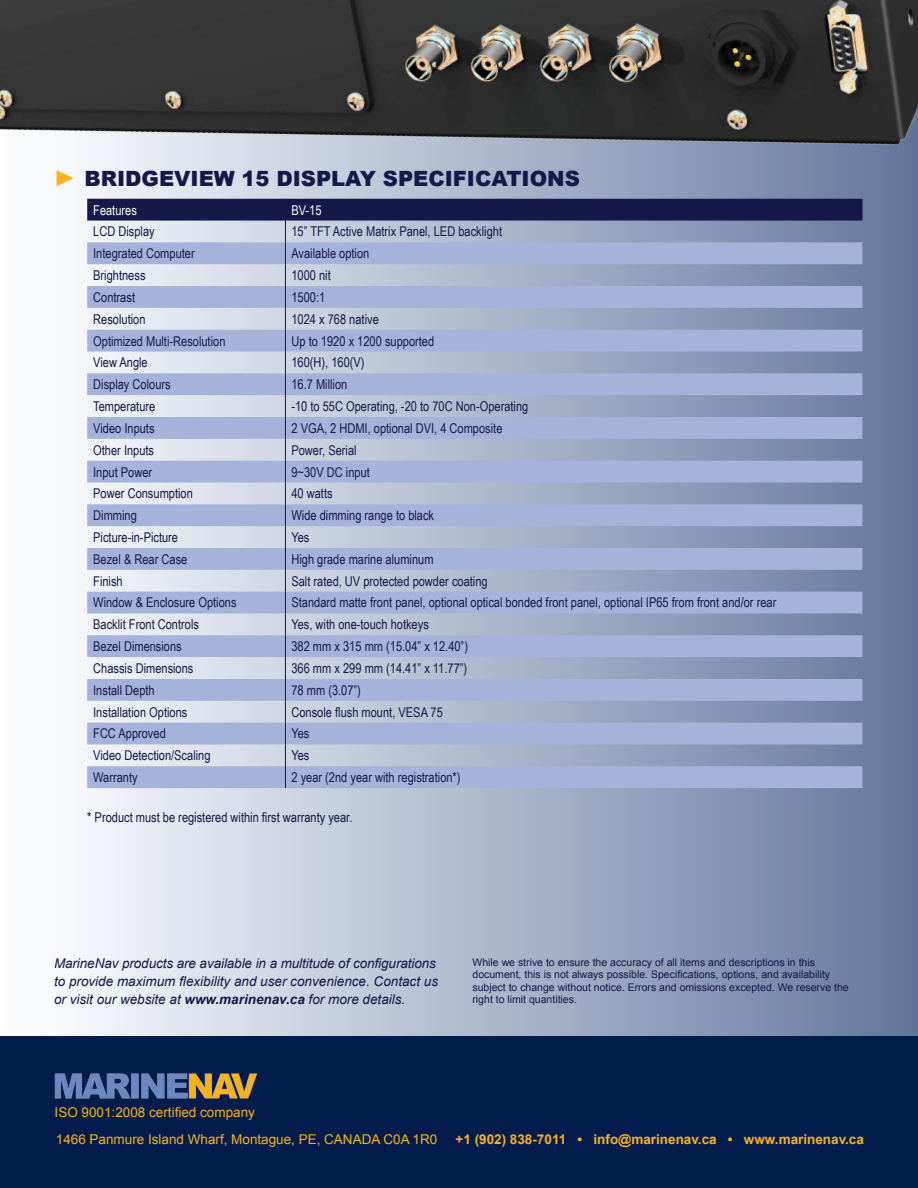
<style>
.page{position:relative;width:918px;height:1188px;background:#fff}
.page>*{position:absolute;margin:0;border:0;box-sizing:border-box;transform-origin:0 0}
.t1{font:900 21px "Arial";color:#17184a}
.t2{font:13.5px "Arial Narrow";color:#17184a}
.t3{font:italic 13.5px/18px "Arial";color:#17184a}
.t4{font:13.5px/26.5px "Arial";color:#f9b217}
.t5{font:700 13.5px "Arial";color:#f9b217}
.t6{font:13.5px "Arial Narrow";color:#fff}
.t7{font:10.5px/12.6px "Arial";color:#17184a}
.s1{font-family:"Minion Pro";font-weight:400;font-size:34.2px;color:#f9b217}
.s2{font-weight:700}
</style>
<div class="page">
<div style="left:0;top:0;width:918px;height:1188px;background:linear-gradient(to right,#fff,#63769c)"></div>
<div style="left:0;top:1037px;width:918px;height:151px;background:#031c4c"></div>
<img style="left:54px;top:1073px;width:204px;height:26px">
<img style="left:0;top:0;width:918px;height:334px">
<svg style="left:87px;top:199px;width:775px;height:589px;background:#a4b0ce"></svg>
<h1 class="t1" style="left:54px;top:164px;width:527px"><span class="s1">▶</span> BRIDGEVIEW 15 DISPLAY SPECIFICATIONS</h1>
<p class="t6" style="left:93px;top:200px;width:45px">Features</p>
<p class="t6" style="left:291px;top:200px;width:32px">BV-15</p>
<p class="t2" style="left:93px;top:222px;width:63px">LCD Display</p>
<p class="t2" style="left:291px;top:222px;width:212px">15” TFT Active Matrix Panel, LED backlight</p>
<p class="t2" style="left:93px;top:244px;width:103px">Integrated Computer</p>
<p class="t2" style="left:291px;top:244px;width:79px">Available option</p>
<p class="t2" style="left:93px;top:265px;width:54px">Brightness</p>
<p class="t2" style="left:291px;top:265px;width:41px">1000 nit</p>
<p class="t2" style="left:93px;top:287px;width:43px">Contrast</p>
<p class="t2" style="left:291px;top:287px;width:35px">1500:1</p>
<p class="t2" style="left:93px;top:309px;width:54px">Resolution</p>
<p class="t2" style="left:291px;top:309px;width:89px">1024 x 768 native</p>
<p class="t2" style="left:93px;top:331px;width:134px">Optimized Multi-Resolution</p>
<p class="t2" style="left:291px;top:331px;width:144px">Up to 1920 x 1200 supported</p>
<p class="t2" style="left:93px;top:353px;width:56px">View Angle</p>
<p class="t2" style="left:291px;top:353px;width:75px">160(H), 160(V)</p>
<p class="t2" style="left:93px;top:375px;width:79px">Display Colours</p>
<p class="t2" style="left:291px;top:375px;width:57px">16.7 Million</p>
<p class="t2" style="left:93px;top:396px;width:64px">Temperature</p>
<p class="t2" style="left:291px;top:396px;width:238px">-10 to 55C Operating, -20 to 70C Non-Operating</p>
<p class="t2" style="left:93px;top:418px;width:63px">Video Inputs</p>
<p class="t2" style="left:291px;top:418px;width:213px">2 VGA, 2 HDMI, optional DVI, 4 Composite</p>
<p class="t2" style="left:93px;top:440px;width:62px">Other Inputs</p>
<p class="t2" style="left:291px;top:440px;width:67px">Power, Serial</p>
<p class="t2" style="left:93px;top:462px;width:61px">Input Power</p>
<p class="t2" style="left:291px;top:462px;width:80px">9~30V DC input</p>
<p class="t2" style="left:93px;top:484px;width:101px">Power Consumption</p>
<p class="t2" style="left:291px;top:484px;width:43px">40 watts</p>
<p class="t2" style="left:93px;top:506px;width:45px">Dimming</p>
<p class="t2" style="left:291px;top:506px;width:144px">Wide dimming range to black</p>
<p class="t2" style="left:93px;top:527px;width:86px">Picture-in-Picture</p>
<p class="t2" style="left:291px;top:527px;width:20px">Yes</p>
<p class="t2" style="left:93px;top:549px;width:96px">Bezel &amp; Rear Case</p>
<p class="t2" style="left:291px;top:549px;width:144px">High grade marine aluminum</p>
<p class="t2" style="left:93px;top:571px;width:31px">Finish</p>
<p class="t2" style="left:291px;top:571px;width:198px">Salt rated, UV protected powder coating</p>
<p class="t2" style="left:93px;top:593px;width:145px">Window &amp; Enclosure Options</p>
<p class="t2" style="left:291px;top:593px;width:486px">Standard matte front panel, optional optical bonded front panel, optional IP65 from front and/or rear</p>
<p class="t2" style="left:93px;top:615px;width:107px">Backlit Front Controls</p>
<p class="t2" style="left:291px;top:615px;width:139px">Yes, with one-touch hotkeys</p>
<p class="t2" style="left:93px;top:636px;width:90px">Bezel Dimensions</p>
<p class="t2" style="left:291px;top:636px;width:178px">382 mm x 315 mm (15.04” x 12.40”)</p>
<p class="t2" style="left:93px;top:658px;width:102px">Chassis Dimensions</p>
<p class="t2" style="left:291px;top:658px;width:177px">366 mm x 299 mm (14.41” x 11.77”)</p>
<p class="t2" style="left:93px;top:680px;width:63px">Install Depth</p>
<p class="t2" style="left:291px;top:680px;width:71px">78 mm (3.07”)</p>
<p class="t2" style="left:93px;top:702px;width:96px">Installation Options</p>
<p class="t2" style="left:291px;top:702px;width:153px">Console flush mount, VESA 75</p>
<p class="t2" style="left:93px;top:724px;width:74px">FCC Approved</p>
<p class="t2" style="left:291px;top:724px;width:20px">Yes</p>
<p class="t2" style="left:93px;top:746px;width:119px">Video Detection/Scaling</p>
<p class="t2" style="left:291px;top:746px;width:20px">Yes</p>
<p class="t2" style="left:93px;top:767px;width:46px">Warranty</p>
<p class="t2" style="left:291px;top:767px;width:171px">2 year (2nd year with registration*)</p>
<p class="t2" style="left:87px;top:807px;width:267px">* Product must be registered within first warranty year.</p>
<p class="t3" style="left:54px;top:954px;width:386px">MarineNav products are available in a multitude of configurations to provide maximum flexibility and user convenience. Contact us or visit our website at <span class="s2">www.marinenav.ca</span> for more details.</p>
<p class="t7" style="left:472px;top:956px;width:378px">While we strive to ensure the accuracy of all items and descriptions in this document, this is not always possible. Specifications, options, and availability subject to change without notice. Errors and omissions excepted. We reserve the right to limit quantities.</p>
<p class="t4" style="left:55px;top:1099px;width:384px">ISO 9001:2008 certified company<br>1466 Panmure Island Wharf, Montague, PE, CANADA C0A 1R0</p>
<p class="t5" style="left:456px;top:1130px;width:410px">+1 (902) 838-7011 • info@marinenav.ca • www.marinenav.ca</p>
</div>
